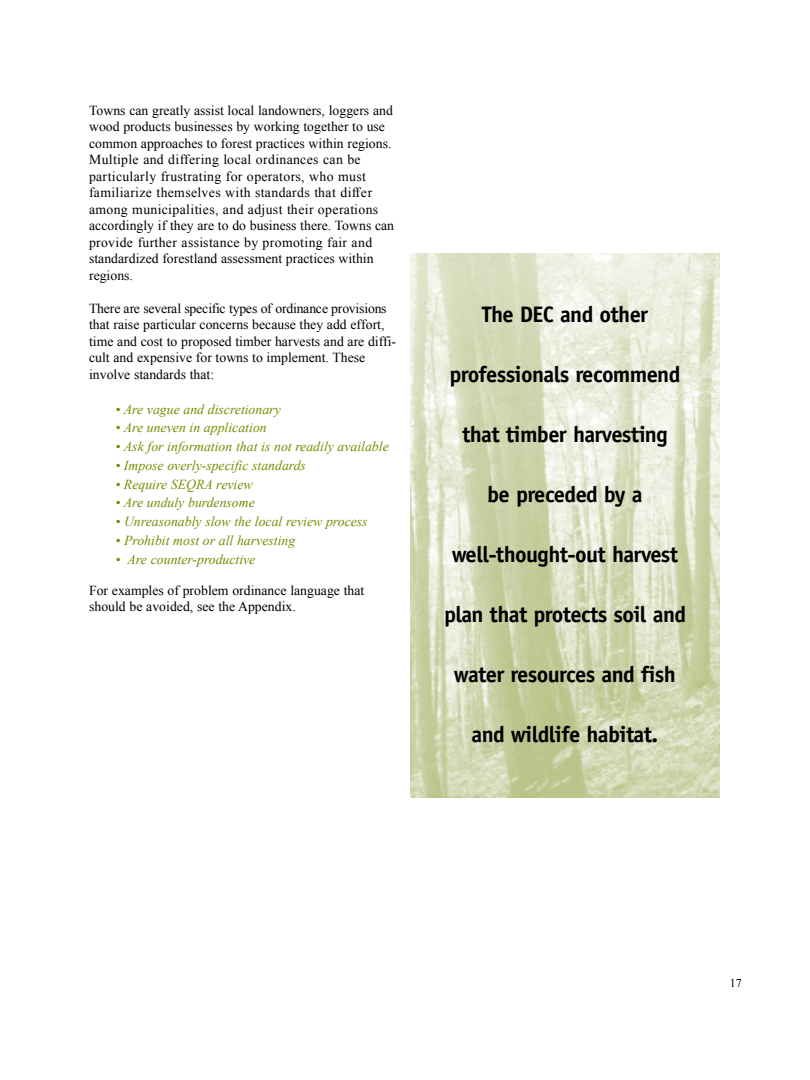
<style>
.page{position:relative;width:810px;height:1080px;background:#fff}
.page>*{position:absolute;margin:0;border:0;box-sizing:border-box;transform-origin:0 0}
.t1{font:700 22.5px "Officina Sans";letter-spacing:-.03em;color:#000}
.t2{font:13.75px/16.5px "Times New Roman MS";color:#000}
.t3{font:13.75px "Times New Roman It MS";color:#788a00}
.t4{font:11.88px "Times New Roman MS";color:#000}
</style>
<div class="page">
<img style="left:410px;top:254px;width:310px;height:544px">
<p class="t2" style="left:89px;top:102px;width:307px">Towns can greatly assist local landowners, loggers and wood products businesses by working together to use common approaches to forest practices within regions.<br>Multiple and differing local ordinances can be particularly frustrating for operators, who must familiarize themselves with standards that diff e r among municipalities, and adjust their operations accordingly if they are to do business there. Towns can provide further assistance by promoting fair and standardized forestland assessment practices within regions.</p>
<p class="t2" style="left:89px;top:300px;width:308px">There are several specific types of ordinance provisions that raise particular concerns because they add effort, time and cost to proposed timber harvests and are diffi&shy;cult and expensive for towns to implement. These involve standards that:</p>
<p class="t3" style="left:116px;top:401px;width:167px">• Are vague and discretionary</p>
<p class="t3" style="left:116px;top:420px;width:153px">• Are uneven in application</p>
<p class="t3" style="left:116px;top:439px;width:275px">• Ask for information that is not readily available</p>
<p class="t3" style="left:116px;top:458px;width:192px">• Impose overly-specific standards</p>
<p class="t3" style="left:116px;top:476px;width:139px">• Require SEQRA review</p>
<p class="t3" style="left:116px;top:495px;width:141px">• Are unduly burdensome</p>
<p class="t3" style="left:116px;top:514px;width:254px">• Unreasonably slow the local review process</p>
<p class="t3" style="left:116px;top:533px;width:181px">• Prohibit most or all harvesting</p>
<p class="t3" style="left:116px;top:551px;width:141px">• Are counter-productive</p>
<p class="t2" style="left:89px;top:582px;width:277px">For examples of problem ordinance language that should be avoided, see the Appendix.</p>
<h1 class="t1" style="left:482px;top:306px;width:168px">The DEC and other</h1>
<h1 class="t1" style="left:449px;top:366px;width:232px">p rofessionals recommend</h1>
<h1 class="t1" style="left:462px;top:426px;width:207px">that timber harvesting</h1>
<h1 class="t1" style="left:487px;top:486px;width:157px">be preceded by a</h1>
<h1 class="t1" style="left:452px;top:546px;width:228px">well-thought-out harvest</h1>
<h1 class="t1" style="left:444px;top:606px;width:244px">plan that protects soil and</h1>
<h1 class="t1" style="left:454px;top:666px;width:224px">water re so u rces and fish</h1>
<h1 class="t1" style="left:472px;top:726px;width:188px">and wildlife habitat.</h1>
<p class="t4" style="left:730px;top:976px;width:13px">17</p>
</div>
